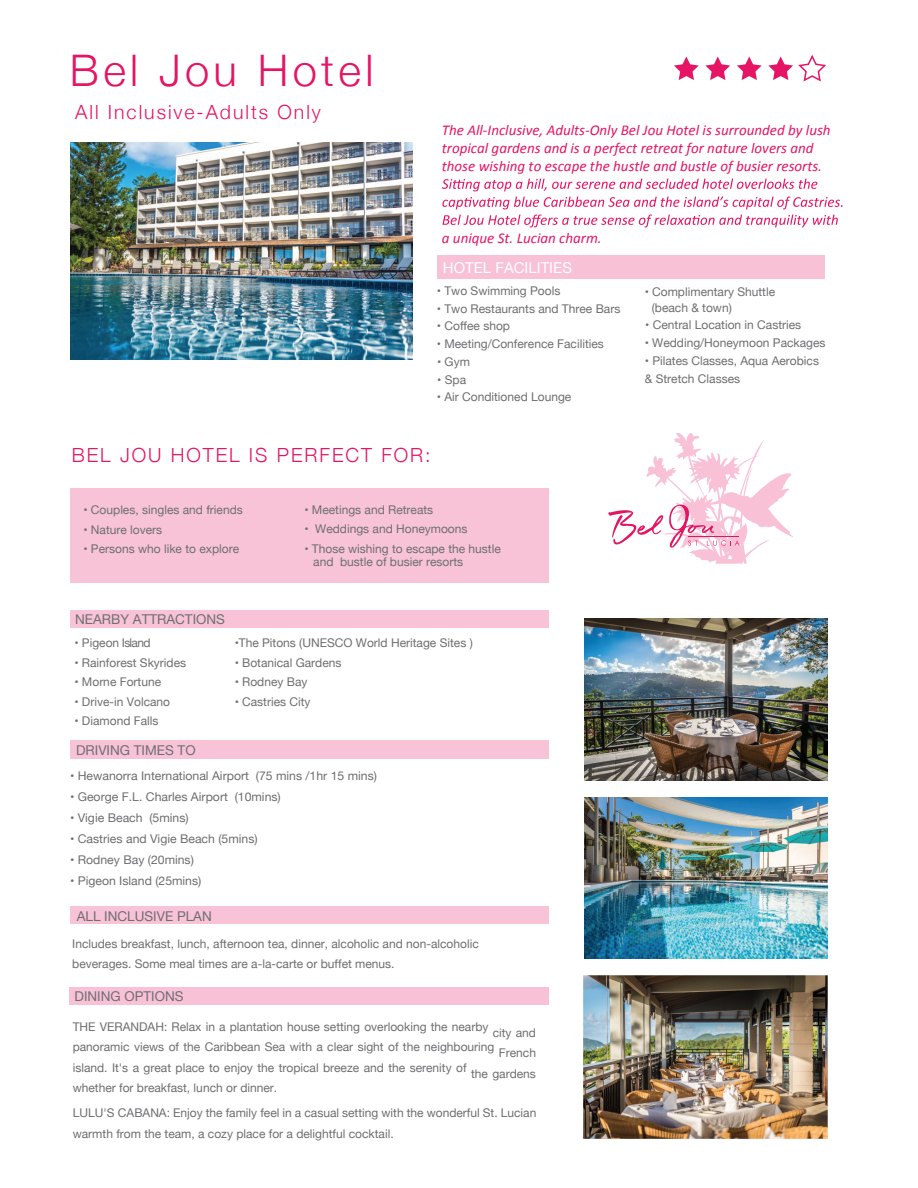
<style>
.page{position:relative;width:918px;height:1188px;background:#fff}
.page>*{position:absolute;margin:0;border:0;box-sizing:border-box;transform-origin:0 0}
.t1{font:300 43.5px "Helvetica Neue";letter-spacing:.1em;color:#e51464}
.t2{font:300 19.5px "Helvetica Neue";letter-spacing:.1em;color:#e51464}
.t3{font:italic 15px/18px "Calibri";color:#e51464}
.t4{font:15px "Helvetica Neue";color:#fff}
.t5{font:13.5px "Helvetica Neue";color:#6e6f72}
.t6{font:12px/14.2px "Helvetica Neue";color:#6d6e71}
.t7{font:12px "Helvetica Neue";letter-spacing:-.03em;color:#6d6e71}
</style>
<div class="page">
<div style="left:69px;top:987px;width:480px;height:18px;background:#f8c1d6"></div>
<img style="left:71px;top:142px;width:341px;height:217px">
<svg style="left:705px;top:57px;width:25px;height:23px"></svg>
<svg style="left:737px;top:57px;width:25px;height:23px"></svg>
<svg style="left:768px;top:55px;width:58px;height:27px"></svg>
<svg style="left:674px;top:57px;width:25px;height:23px"></svg>
<div style="left:71px;top:610px;width:478px;height:18px;background:#f8c3d7"></div>
<div style="left:70px;top:489px;width:479px;height:94px;background:#f8c3d7"></div>
<div style="left:71px;top:906px;width:478px;height:18px;background:#f8c3d7"></div>
<div style="left:71px;top:740px;width:478px;height:18px;background:#f8c3d7"></div>
<svg style="left:442px;top:179px;width:375px;height:12px"></svg>
<svg style="left:442px;top:197px;width:401px;height:12px"></svg>
<svg style="left:443px;top:215px;width:395px;height:12px"></svg>
<div style="left:437px;top:255px;width:388px;height:23px;background:#f8c1d6"></div>
<img style="left:584px;top:797px;width:244px;height:161px">
<img style="left:584px;top:975px;width:244px;height:163px">
<img style="left:584px;top:618px;width:244px;height:163px">
<svg style="left:608px;top:433px;width:185px;height:131px"></svg>
<h1 class="t1" style="left:70px;top:35px;width:305px">Bel Jou Hotel</h1>
<h2 class="t2" style="left:75px;top:96px;width:247px">All Inclusive-Adults Only</h2>
<p class="t3" style="left:442px;top:120px;width:390px">The All-Inclusive, Adults-Only Bel Jou Hotel is surrounded by lush tropical gardens and is a perfect retreat for nature lovers and those wishing to escape the hustle and bustle of busier resorts.</p>
<p class="t3" style="left:442px;top:228px;width:161px">a unique St. Lucian charm.</p>
<p class="t4" style="left:443px;top:257px;width:131px">HOTEL FACILITIES</p>
<p class="t6" style="left:437px;top:284px;width:125px">• Two Swimming Pools</p>
<p class="t6" style="left:437px;top:302px;width:185px">• Two Restaurants and Three Bars</p>
<p class="t6" style="left:437px;top:320px;width:75px">• Coffee shop</p>
<p class="t6" style="left:437px;top:337px;width:169px">• Meeting/Conference Facilities</p>
<p class="t6" style="left:437px;top:355px;width:34px">• Gym</p>
<p class="t6" style="left:437px;top:373px;width:30px">• Spa</p>
<p class="t6" style="left:437px;top:391px;width:136px">• Air Conditioned Lounge</p>
<h2 class="t2" style="left:72px;top:439px;width:360px">BEL JOU HOTEL IS PERFECT FOR:</h2>
<p class="t6" style="left:652px;top:285px;width:125px;line-height:15.1px;text-indent:-7px">• Complimentary Shuttle (beach &amp; town)</p>
<p class="t6" style="left:645px;top:336px;width:182px">• Wedding/Honeymoon Packages</p>
<p class="t6" style="left:645px;top:318px;width:157px">• Central Location in Castries</p>
<p class="t6" style="left:645px;top:352px;width:176px;line-height:18.1px">• Pilates Classes, Aqua Aerobics &amp; Stretch Classes</p>
<p class="t6" style="left:83px;top:503px;width:161px">• Couples, singles and friends</p>
<p class="t6" style="left:83px;top:523px;width:80px">• Nature lovers</p>
<p class="t6" style="left:83px;top:542px;width:157px">• Persons who like to explore</p>
<p class="t6" style="left:304px;top:503px;width:130px">• Meetings and Retreats</p>
<p class="t6" style="left:304px;top:522px;width:165px">• Weddings and Honeymoons</p>
<p class="t6" style="left:313px;top:542px;width:189px;line-height:13.5px;text-indent:-9px">• Those wishing to escape the hustle and bustle of busier resorts</p>
<p class="t5" style="left:75px;top:610px;width:151px">NEARBY ATTRACTIONS</p>
<p class="t7" style="left:74px;top:635px;width:77px">• Pigeon Island</p>
<p class="t6" style="left:74px;top:656px;width:113px">• Rainforest Skyrides</p>
<p class="t6" style="left:74px;top:676px;width:88px">• Morne Fortune</p>
<p class="t6" style="left:74px;top:695px;width:97px">• Drive-in Volcano</p>
<p class="t6" style="left:74px;top:715px;width:85px">• Diamond Falls</p>
<p class="t6" style="left:235px;top:637px;width:240px">•The Pitons (UNESCO World Heritage Sites )</p>
<p class="t6" style="left:235px;top:656px;width:108px">• Botanical Gardens</p>
<p class="t6" style="left:235px;top:676px;width:74px">• Rodney Bay</p>
<p class="t6" style="left:235px;top:695px;width:77px">• Castries City</p>
<p class="t5" style="left:76px;top:740px;width:121px">DRIVING TIMES TO</p>
<p class="t6" style="left:70px;top:769px;width:308px">• Hewanorra International Airport (75 mins /1hr 15 mins)</p>
<p class="t6" style="left:70px;top:790px;width:212px">• George F.L. Charles Airport (10mins)</p>
<p class="t6" style="left:70px;top:811px;width:120px">• Vigie Beach (5mins)</p>
<p class="t6" style="left:70px;top:832px;width:189px">• Castries and Vigie Beach (5mins)</p>
<p class="t6" style="left:70px;top:853px;width:125px">• Rodney Bay (20mins)</p>
<p class="t6" style="left:70px;top:874px;width:133px">• Pigeon Island (25mins)</p>
<p class="t5" style="left:77px;top:906px;width:136px">ALL INCLUSIVE PLAN</p>
<p class="t6" style="left:72px;top:935px;width:408px;line-height:19.5px">Includes breakfast, lunch, afternoon tea, dinner, alcoholic and non-alcoholic beverages. Some meal times are a-la-carte or buffet menus.</p>
<p class="t5" style="left:75px;top:987px;width:110px">DINING OPTIONS</p>
<p class="t6" style="left:73px;top:1020px;width:417px">THE VERANDAH: Relax in a plantation house setting overlooking the nearby</p>
<p class="t6" style="left:73px;top:1026px;width:465px;text-indent:420px">city and panoramic views of the Caribbean Sea with a clear sight of the neighbouring</p>
<p class="t6" style="left:499px;top:1047px;width:39px">French</p>
<p class="t6" style="left:73px;top:1061px;width:395px">island. It's a great place to enjoy the tropical breeze and the serenity of</p>
<p class="t6" style="left:471px;top:1067px;width:66px">the gardens</p>
<p class="t6" style="left:73px;top:1075px;width:465px;line-height:25.5px">whether for breakfast, lunch or dinner.<br>LULU'S CABANA: Enjoy the family feel in a casual setting with the wonderful St. Lucian</p>
<p class="t6" style="left:73px;top:1127px;width:322px">warmth from the team, a cozy place for a delightful cocktail.</p>
</div>
